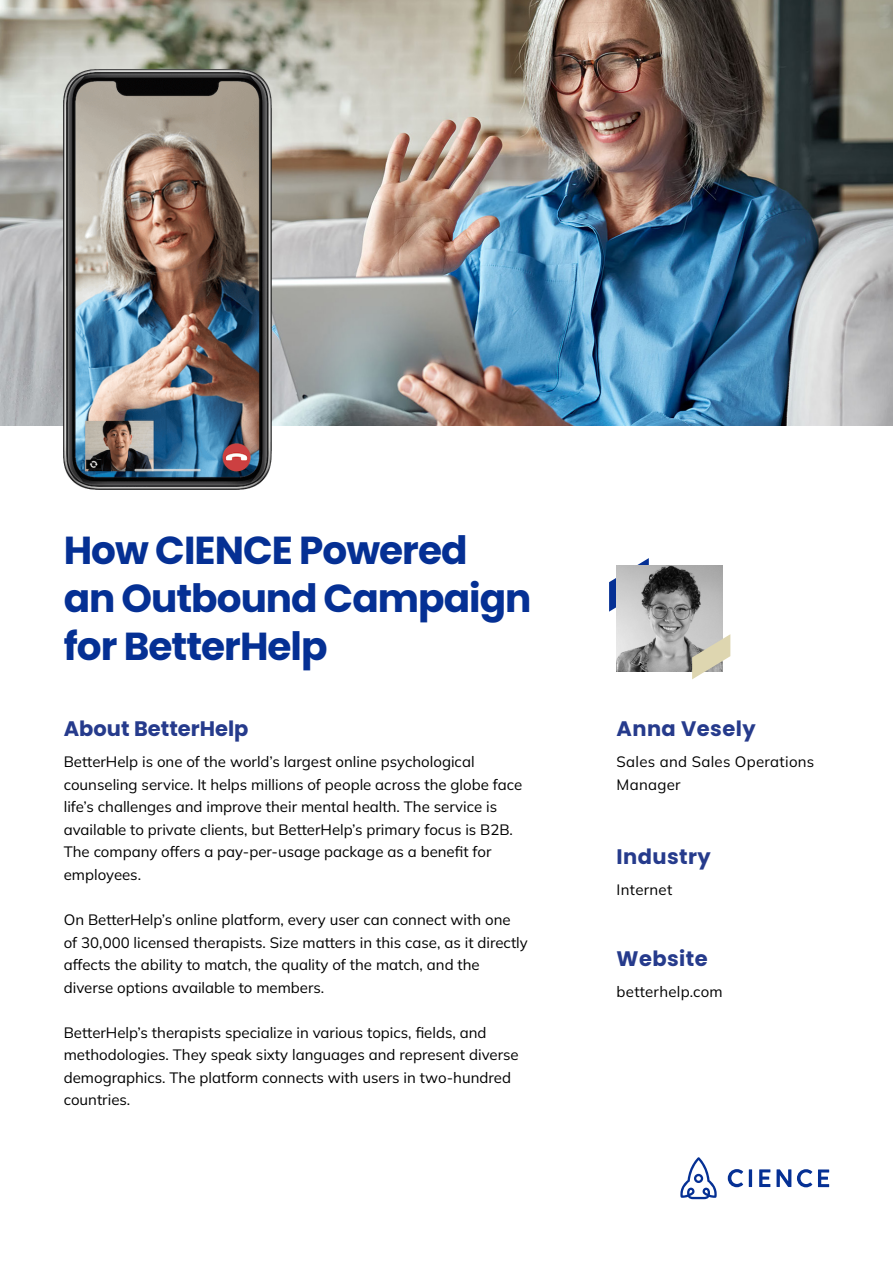
<style>
.page{position:relative;width:893px;height:1263px;background:#fff}
.page>*{position:absolute;margin:0;border:0;box-sizing:border-box;transform-origin:0 0}
.t1{font:700 39px/48px "Poppins";letter-spacing:-.025em;color:#053094}
.t2{font:700 21px "Poppins";letter-spacing:.02em;color:#263b8c}
.t3{font:700 21px "Poppins";color:#263b8c}
.t4{font:15px/22.5px "Mulish";color:#000}
.t5{font:15px/22.5px "Mulish";letter-spacing:.02em;color:#000}
</style>
<div class="page">
<img style="left:0;top:0;width:893px;height:425px">
<svg style="left:728px;top:1169px;width:15px;height:18px"></svg>
<hr style="left:749px;top:1169px;width:3px;height:18px;background:#053094">
<svg style="left:759px;top:1169px;width:11px;height:18px"></svg>
<svg style="left:797px;top:1169px;width:15px;height:18px"></svg>
<svg style="left:818px;top:1169px;width:11px;height:18px"></svg>
<svg style="left:776px;top:1169px;width:15px;height:18px"></svg>
<svg style="left:680px;top:1157px;width:37px;height:42px"></svg>
<svg style="left:609px;top:558px;width:40px;height:54px"></svg>
<img style="left:617px;top:566px;width:106px;height:106px">
<svg style="left:692px;top:634px;width:38px;height:45px"></svg>
<img style="left:64px;top:69px;width:207px;height:420px">
<h1 class="t1" style="left:64px;top:526px;width:469px">How CIENCE Powered<br>an Outbound Campaign for BetterHelp</h1>
<h2 class="t3" style="left:64px;top:717px;width:186px">About BetterHelp</h2>
<p class="t4" style="left:64px;top:750px;width:460px">BetterHelp is one of the world’s largest online psychological counseling service. It helps millions of people across the globe face life’s challenges and improve their mental health. The service is available to private clients, but BetterHelp’s primary focus is B2B.<br>The company offers a pay-per-usage package as a benefit for employees.</p>
<p class="t4" style="left:64px;top:908px;width:465px">On BetterHelp’s online platform, every user can connect with one of 30,000 licensed therapists. Size matters in this case, as it directly affects the ability to match, the quality of the match, and the diverse options available to members.</p>
<p class="t4" style="left:64px;top:1020px;width:456px">BetterHelp’s therapists specialize in various topics, fields, and methodologies. They speak sixty languages and represent diverse demographics. The platform connects with users in two-hundred countries.</p>
<h2 class="t2" style="left:617px;top:717px;width:141px">Anna Vesely</h2>
<p class="t5" style="left:617px;top:750px;width:199px">Sales and Sales Operations<br>Manager</p>
<h2 class="t2" style="left:617px;top:844px;width:96px">Industry</h2>
<p class="t5" style="left:617px;top:878px;width:57px">Internet</p>
<h2 class="t2" style="left:617px;top:946px;width:93px">Website</h2>
<p class="t5" style="left:617px;top:980px;width:108px">betterhelp.com</p>
</div>
